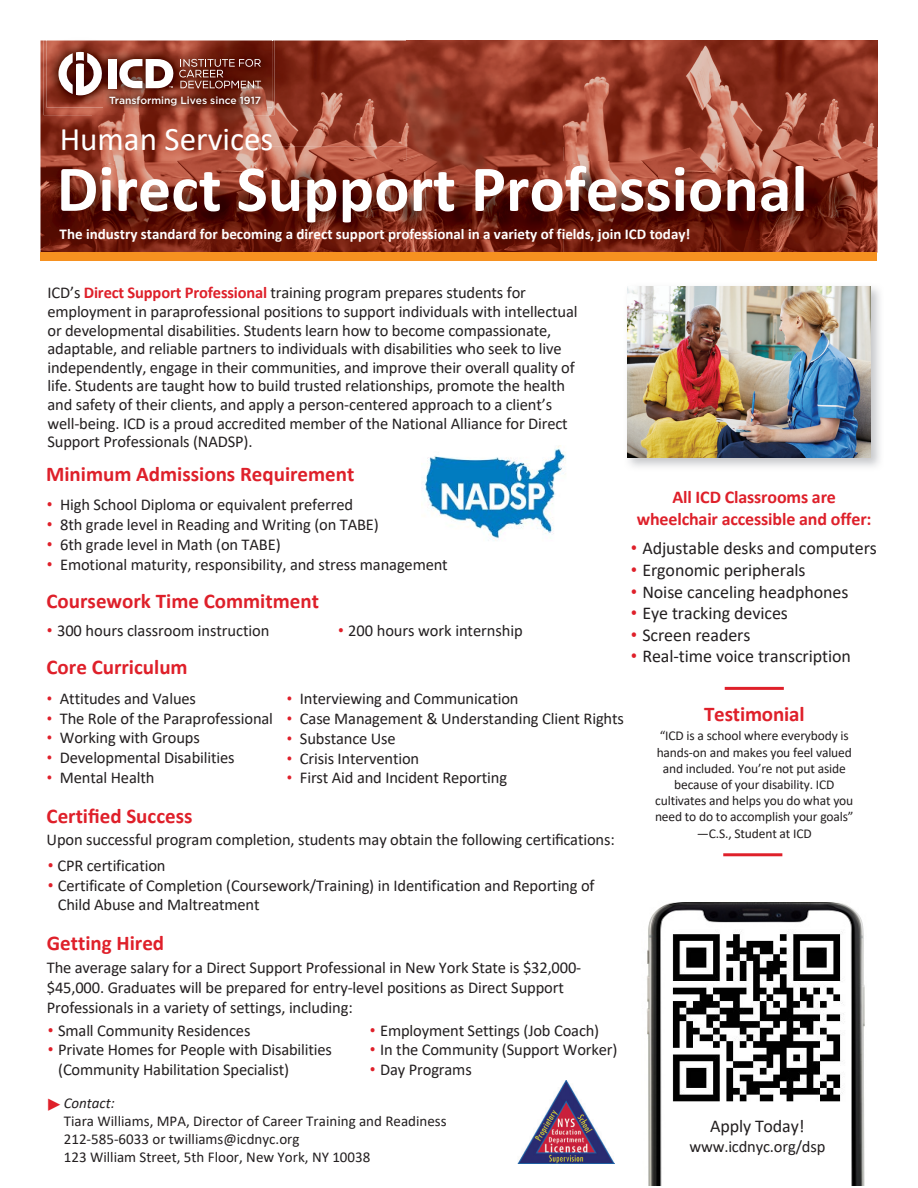
<style>
.page{position:relative;width:918px;height:1188px;background:#fff}
.page>*{position:absolute;margin:0;border:0;box-sizing:border-box;transform-origin:0 0}
.t1{font:700 66px "Calibri";color:#fff}
.t2{font:33px "Calibri";color:#fff}
.t3{font:700 21px "Calibri";color:#de202a}
.t4{font:700 21px "Calibri";color:#df202a}
.t5{font:700 21px "Calibri";color:#df202a}
.t6{font:18px "Calibri";letter-spacing:-.005em;color:#231f20}
.t7{font:700 18px/21.6px "Calibri";letter-spacing:-.01em;color:#de202a;text-align:center}
.t8{font:16.5px/18.6px "Calibri";letter-spacing:-.01em;color:#231f20}
.t9{font:15px/18px "Calibri";color:#231f20}
.t10{font:700 15px "Calibri";color:#fff}
.t11{font:italic 15px "Calibri";color:#231f20}
.t12{font:13.5px/16.2px "Calibri";letter-spacing:-.01em;color:#231f20;text-align:center}
.t13{font:500 10.35px "Gotham";color:#fff}
.s1{font-style:inherit}
.s2{font-weight:700;color:#de202a}
.s3{font-family:"Gotham Narrow";color:#df202a}
.s4{font-family:"Gotham Narrow";font-size:15.75px;color:#df202a}
</style>
<div class="page">
<img style="left:585px;top:902px;width:280px;height:284px">
<img style="left:40px;top:40px;width:53px;height:212px">
<img style="left:250px;top:40px;width:628px;height:212px">
<img style="left:93px;top:115px;width:157px;height:47px">
<img style="left:93px;top:237px;width:157px;height:15px">
<div style="left:40px;top:252px;width:838px;height:9px;background:#f69120"></div>
<hr style="left:725px;top:687px;width:59px;height:3px;background:#df202a">
<hr style="left:723px;top:853px;width:59px;height:3px;background:#df202a">
<img style="left:44px;top:40px;width:230px;height:75px">
<img style="left:46px;top:40px;width:226px;height:67px">
<svg style="left:59px;top:52px;width:44px;height:43px"></svg>
<div style="left:109px;top:59px;width:8px;height:29px;background:#fff"></div>
<svg style="left:119px;top:59px;width:142px;height:29px"></svg>
<img style="left:104px;top:91px;width:162px;height:20px">
<img style="left:47px;top:162px;width:816px;height:75px">
<img style="left:627px;top:286px;width:253px;height:181px">
<img style="left:628px;top:287px;width:243px;height:171px">
<img style="left:667px;top:929px;width:179px;height:179px">
<img style="left:422px;top:445px;width:144px;height:96px">
<img style="left:518px;top:1080px;width:96px;height:83px">
<p class="t13" style="left:109px;top:95px;width:154px">Transforming Lives since 1917</p>
<h2 class="t2" style="left:60px;top:116px;width:215px">Human Services</h2>
<h1 class="t1" style="left:57px;top:142px;width:752px">Direct Support Professional</h1>
<p class="t10" style="left:60px;top:223px;width:632px">The industry standard for becoming a direct s<span class="s1">upport</span> professional in a variety of fields, join ICD today!</p>
<p class="t8" style="left:48px;top:283px;width:532px">ICD’s <span class="s2">Direct Support Professional</span> training program prepares students for employment in paraprofessional positions to support individuals with intellectual or developmental disabilities. Students learn how to become compassionate, adaptable, and reliable partners to individuals with disabilities who seek to live independently, engage in their communities, and improve their overall quality of life. Students are taught how to build trusted relationships, promote the health and safety of their clients, and apply a person-centered approach to a client’s well-being. ICD is a proud accredited member of the National Alliance for Direct Support Professionals (NADSP).</p>
<p class="t3" style="left:46px;top:460px;width:310px">Minimum Admissions Requirement</p>
<p class="t8" style="left:46px;top:495px;width:308px"><span class="s3">•</span> High School Diploma or equivalent preferred</p>
<p class="t8" style="left:46px;top:515px;width:334px"><span class="s3">•</span> 8th grade level in Reading and Writing (on TABE)</p>
<p class="t8" style="left:46px;top:535px;width:236px"><span class="s3">•</span> 6th grade level in Math (on TABE)</p>
<p class="t8" style="left:46px;top:555px;width:403px"><span class="s3">•</span> Emotional maturity, responsibility, and stress management</p>
<p class="t3" style="left:47px;top:586px;width:274px">Coursework Time Commitment</p>
<p class="t8" style="left:46px;top:621px;width:225px"><span class="s3">•</span> 300 hours classroom instruction</p>
<p class="t5" style="left:47px;top:653px;width:143px">Core Curriculum</p>
<p class="t8" style="left:337px;top:621px;width:187px"><span class="s3">•</span> 200 hours work internship</p>
<p class="t8" style="left:46px;top:689px;width:152px"><span class="s4">•</span> Attitudes and Values</p>
<p class="t8" style="left:46px;top:708px;width:229px"><span class="s4">•</span> The Role of the Paraprofessional</p>
<p class="t8" style="left:46px;top:728px;width:155px"><span class="s4">•</span> Working with Groups</p>
<p class="t8" style="left:46px;top:748px;width:190px"><span class="s4">•</span> Developmental Disabilities</p>
<p class="t8" style="left:46px;top:768px;width:110px"><span class="s4">•</span> Mental Health</p>
<p class="t8" style="left:286px;top:689px;width:234px"><span class="s4">•</span> Interviewing and Communication</p>
<p class="t8" style="left:286px;top:709px;width:339px"><span class="s4">•</span> Case Management &amp; Understanding Client Rights</p>
<p class="t8" style="left:286px;top:729px;width:111px"><span class="s4">•</span> Substance Use</p>
<p class="t8" style="left:286px;top:748px;width:135px"><span class="s4">•</span> Crisis Intervention</p>
<p class="t8" style="left:286px;top:768px;width:223px"><span class="s4">•</span> First Aid and Incident Reporting</p>
<p class="t4" style="left:47px;top:801px;width:147px">Certified Success</p>
<p class="t8" style="left:47px;top:830px;width:570px">Upon successful program completion, students may obtain the following certifications:</p>
<p class="t8" style="left:47px;top:856px;width:120px"><span class="s3">•</span> CPR certification</p>
<p class="t8" style="left:58px;top:875px;width:538px;line-height:19.8px;text-indent:-11px"><span class="s3">•</span> Certificate of Completion (Coursework/Training) in Identification and Reporting of<br>Child Abuse and Maltreatment</p>
<p class="t4" style="left:47px;top:928px;width:119px">Getting Hired</p>
<p class="t8" style="left:47px;top:957px;width:536px;line-height:19.8px">The average salary for a Direct Support Professional in New York State is $32,000- $45,000. Graduates will be prepared for entry-level positions as Direct Support<br>Professionals in a variety of settings, including:</p>
<p class="t8" style="left:47px;top:1020px;width:205px"><span class="s3">•</span> Small Community Residences</p>
<p class="t8" style="left:58px;top:1040px;width:275px;line-height:19.8px;text-indent:-11px"><span class="s3">•</span> Private Homes for People with Disabilities (Community Habilitation Specialist)</p>
<p class="t8" style="left:369px;top:1020px;width:232px"><span class="s3">•</span> Employment Settings (Job Coach)</p>
<p class="t8" style="left:369px;top:1040px;width:250px"><span class="s3">•</span> In the Community (Support Worker)</p>
<p class="t8" style="left:369px;top:1060px;width:104px"><span class="s3">•</span> Day Programs</p>
<p class="t11" style="left:64px;top:1092px;width:53px">Contact:</p>
<p class="t9" style="left:64px;top:1112px;width:384px">Tiara Williams, MPA, Director of Career Training and Readiness<br>212-585-6033 or twilliams@icdnyc.org<br>123 William Street, 5th Floor, New York, NY 10038</p>
<p class="t7" style="left:637px;top:486px;width:236px">All ICD Classrooms are wheelchair accessible and offer:</p>
<p class="t6" style="left:630px;top:536px;width:248px"><span class="s3">•</span> Adjustable desks and computers</p>
<p class="t6" style="left:630px;top:558px;width:177px"><span class="s3">•</span> Ergonomic peripherals</p>
<p class="t6" style="left:630px;top:579px;width:220px"><span class="s3">•</span> Noise canceling headphones</p>
<p class="t6" style="left:630px;top:601px;width:159px"><span class="s3">•</span> Eye tracking devices</p>
<p class="t6" style="left:630px;top:622px;width:122px"><span class="s3">•</span> Screen readers</p>
<p class="t6" style="left:630px;top:644px;width:222px"><span class="s3">•</span> Real-time voice transcription</p>
<p class="t4" style="left:704px;top:699px;width:102px">Testimonial</p>
<p class="t12" style="left:655px;top:727px;width:200px">“ICD is a school where everybody is hands-on and makes you feel valued and included. You’re not put aside because of your disability. ICD cultivates and helps you do what you need to do to accomplish your goals” —C.S., Student at ICD</p>
<p class="t6" style="left:710px;top:1113px;width:96px">Apply Today!</p>
<p class="t8" style="left:689px;top:1136px;width:137px">www.icdnyc.org/dsp</p>
</div>
